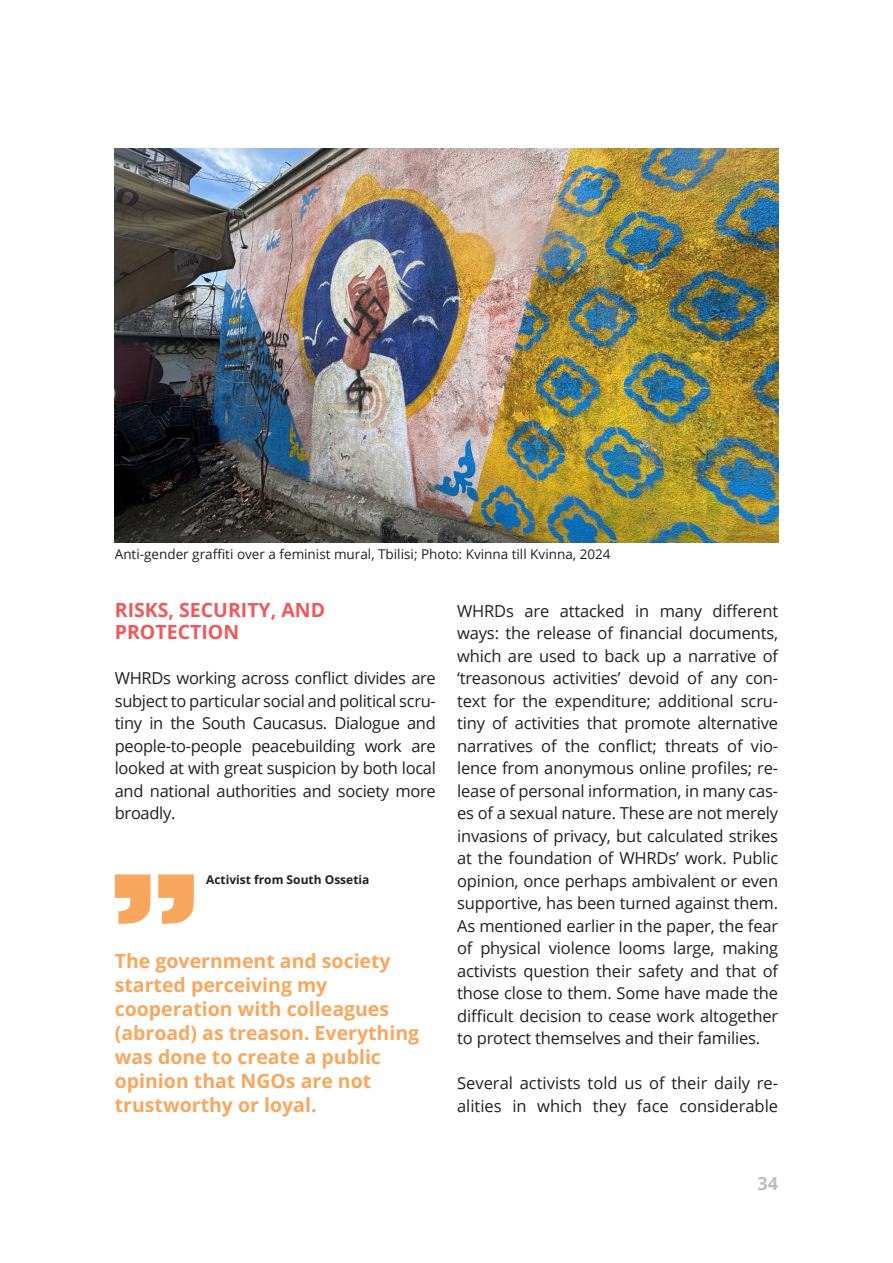
<style>
.page{position:relative;width:893px;height:1263px;background:#fff}
.page>*{position:absolute;margin:0;border:0;box-sizing:border-box;transform-origin:0 0}
.t1{font:700 19.5px/24px "Open Sans";color:#f9a75d}
.Qvesatauri{font:700 19.5px/22.5px "Open Sans";color:#f0595b}
.t2{font:700 18px "Open Sans";color:#bfbdbd}
.t3{font:16.5px/22.5px "Open Sans";letter-spacing:-.01em;color:#231f20;text-align:justify}
.foto_minaceri{font:13.5px "Open Sans";color:#231f20}
.t4{font:700 12px "Open Sans";color:#231f20}
</style>
<div class="page">
<img style="left:115px;top:149px;width:663px;height:393px">
<svg style="left:115px;top:874px;width:79px;height:50px"></svg>
<p class="foto_minaceri" style="left:115px;top:544px;width:497px">Anti-gender graffiti over a feminist mural, Tbilisi; Photo: Kvinna till Kvinna, 2024</p>
<p class="Qvesatauri" style="left:115px;top:598px;width:212px">RISKS, SECURITY, AND<br>PROTECTION</p>
<p class="t3" style="left:115px;top:666px;width:323px">WHRDs working across conflict divides are subject to particular social and political scru&shy;tiny in the South Caucasus. Dialogue and people-to-people peacebuilding work are looked at with great suspicion by both local and national authorities and society more broadly.</p>
<p class="t4" style="left:206px;top:872px;width:165px">Activist from South Ossetia</p>
<p class="t1" style="left:115px;top:948px;width:306px">The government and society started perceiving my cooperation with colleagues (abroad) as treason. Everything was done to create a public opinion that NGOs are not trustworthy or loyal.</p>
<p class="t3" style="left:457px;top:599px;width:323px">WHRDs are attacked in many different ways: the release of financial documents, which are used to back up a narrative of ‘treasonous activities’ devoid of any con&shy;text for the expenditure; additional scru&shy;tiny of activities that promote alternative narratives of the conflict; threats of vio&shy;lence from anonymous online profiles; re&shy;lease of personal information, in many cas&shy;es of a sexual nature. These are not merely invasions of privacy, but calculated strikes at the foundation of WHRDs’ work. Public opinion, once perhaps ambivalent or even supportive, has been turned against them.<br>As mentioned earlier in the paper, the fear of physical violence looms large, making activists question their safety and that of those close to them. Some have made the difficult decision to cease work altogether to protect themselves and their families.</p>
<p class="t3" style="left:457px;top:1071px;width:323px">Several activists told us of their daily re&shy;alities in which they face considerable</p>
<p class="t2" style="left:758px;top:1171px;width:22px">34</p>
</div>
